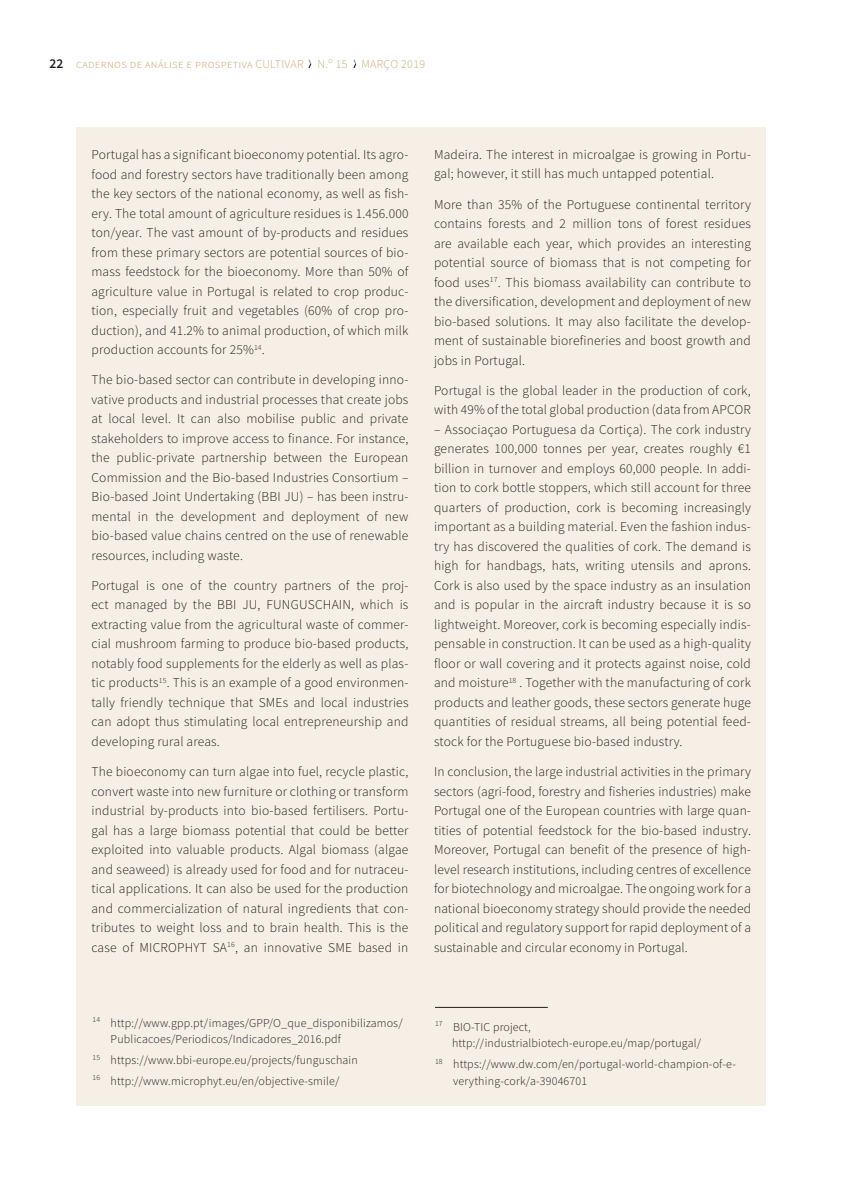
<style>
.page{position:relative;width:851px;height:1191px;background:#fff}
.page>*{position:absolute;margin:0;border:0;box-sizing:border-box;transform-origin:0 0}
.t1{font:300 13.5px/19.5px "Source Sans Pro";letter-spacing:.015em;color:#231f20;text-align:justify}
.t2{font:300 12px/16.5px "Source Sans Pro";letter-spacing:.015em;color:#231f20}
.t3{font:300 12px "Source Sans Pro";letter-spacing:.025em;color:#cbaa76}
.s1{font-weight:600;font-size:13.5px;color:#231f20}
</style>
<div class="page">
<svg style="left:308px;top:60px;width:3px;height:8px"></svg>
<svg style="left:353px;top:60px;width:3px;height:8px"></svg>
<div style="left:76px;top:128px;width:689px;height:978px;background:#f6efe5"></div>
<hr style="left:435px;top:1007px;width:112px;height:1px;background:#231f20">
<p class="t3" style="left:50px;top:57px;width:377px"><span class="s1">22</span> cadernos de análise e prospetiva CULTIVAR N.º 15 MARÇO 2019</p>
<p class="t1" style="left:91px;top:145px;width:318px">Portugal has a significant bioeconomy potential. Its agro&shy;food and forestry sectors have traditionally been among the key sectors of the national economy, as well as fish&shy;ery. The total amount of agriculture residues is 1.456.000 ton/year. The vast amount of by-products and residues from these primary sectors are potential sources of bio&shy;mass feedstock for the bioeconomy. More than 50% of agriculture value in Portugal is related to crop produc&shy;tion, especially fruit and vegetables (60% of crop pro&shy;duction), and 41.2% to animal production, of which milk production accounts for 25%<sup>14</sup>.</p>
<p class="t1" style="left:91px;top:370px;width:318px">The bio-based sector can contribute in developing inno&shy;vative products and industrial processes that create jobs at local level. It can also mobilise public and private stakeholders to improve access to finance. For instance, the public-private partnership between the European Commission and the Bio-based Industries Consortium – Bio-based Joint Undertaking (BBI JU) – has been instru&shy;mental in the development and deployment of new bio-based value chains centred on the use of renewable resources, including waste.</p>
<p class="t1" style="left:91px;top:575px;width:318px">Portugal is one of the country partners of the proj&shy;ect managed by the BBI JU, FUNGUSCHAIN, which is extracting value from the agricultural waste of commer&shy;cial mushroom farming to produce bio-based products, notably food supplements for the elderly as well as plas&shy;tic products<sup>15</sup>. This is an example of a good environmen&shy;tally friendly technique that SMEs and local industries can adopt thus stimulating local entrepreneurship and developing rural areas.</p>
<p class="t1" style="left:91px;top:762px;width:318px">The bioeconomy can turn algae into fuel, recycle plastic, convert waste into new furniture or clothing or transform industrial by-products into bio-based fertilisers. Portu&shy;gal has a large biomass potential that could be better exploited into valuable products. Algal biomass (algae and seaweed) is already used for food and for nutraceu&shy;tical applications. It can also be used for the production and commercialization of natural ingredients that con&shy;tributes to weight loss and to brain health. This is the case of MICROPHYT SA<sup>16</sup>, an innovative SME based in</p>
<p class="t1" style="left:434px;top:145px;width:318px">Madeira. The interest in microalgae is growing in Portu&shy;gal; however, it still has much untapped potential.</p>
<p class="t1" style="left:434px;top:194px;width:318px">More than 35% of the Portuguese continental territory contains forests and 2 million tons of forest residues are available each year, which provides an interesting potential source of biomass that is not competing for food uses<sup>17</sup>. This biomass availability can contribute to the diversification, development and deployment of new bio-based solutions. It may also facilitate the develop&shy;ment of sustainable biorefineries and boost growth and jobs in Portugal.</p>
<p class="t1" style="left:434px;top:380px;width:318px">Portugal is the global leader in the production of cork, with 49% of the total global production (data from APCOR</p>
<p class="t1" style="left:434px;top:419px;width:318px">– Associaçao Portuguesa da Cortiça). The cork industry generates 100,000 tonnes per year, creates roughly €1 billion in turnover and employs 60,000 people. In addi&shy;tion to cork bottle stoppers, which still account for three quarters of production, cork is becoming increasingly important as a building material. Even the fashion indus&shy;try has discovered the qualities of cork. The demand is high for handbags, hats, writing utensils and aprons.<br>Cork is also used by the space industry as an insulation and is popular in the aircraft industry because it is so lightweight. Moreover, cork is becoming especially indis&shy;pensable in construction. It can be used as a high-quality floor or wall covering and it protects against noise, cold and moisture<sup>18</sup> . Together with the manufacturing of cork products and leather goods, these sectors generate huge quantities of residual streams, all being potential feed&shy;stock for the Portuguese bio-based industry.</p>
<p class="t1" style="left:434px;top:762px;width:318px">In conclusion, the large industrial activities in the primary sectors (agri-food, forestry and fisheries industries) make Portugal one of the European countries with large quan&shy;tities of potential feedstock for the bio-based industry.<br>Moreover, Portugal can benefit of the presence of high&shy;level research institutions, including centres of excellence for biotechnology and microalgae. The ongoing work for a national bioeconomy strategy should provide the needed political and regulatory support for rapid deployment of a sustainable and circular economy in Portugal.</p>
<p class="t2" style="left:111px;top:1014px;width:293px;text-indent:-18px"><sup>14</sup> http://www.gpp.pt/images/GPP/O_que_disponibilizamos/<br>Publicacoes/Periodicos/Indicadores_2016.pdf</p>
<p class="t2" style="left:92px;top:1049px;width:267px;line-height:20.7px"><sup>15</sup> https://www.bbi-europe.eu/projects/funguschain<br><sup>16</sup> http://www.microphyt.eu/en/objective-smile/</p>
<p class="t2" style="left:452px;top:1018px;width:250px;text-indent:-17px"><sup>17</sup> BIO-TIC project, http://industrialbiotech-europe.eu/map/portugal/</p>
<p class="t2" style="left:453px;top:1056px;width:284px;text-indent:-18px"><sup>18</sup> https://www.dw.com/en/portugal-world-champion-of-e&shy;verything-cork/a-39046701</p>
</div>
